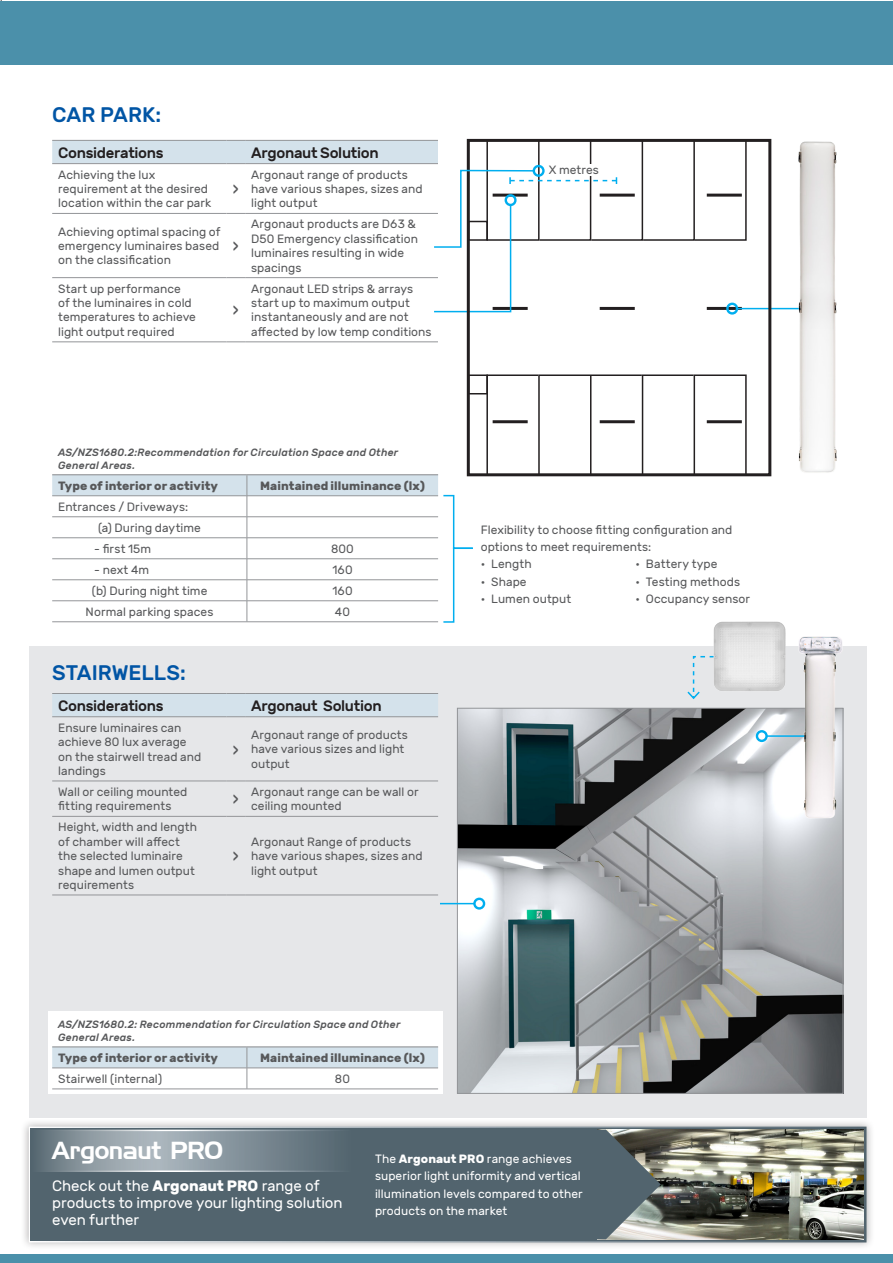
<style>
.page{position:relative;width:893px;height:1263px;background:#fff}
.page>*{position:absolute;margin:0;border:0;box-sizing:border-box;transform-origin:0 0}
.Bodycopy{font:24px "Handel Gothic BT";letter-spacing:-.02em;color:#fff}
.Subheading{font:500 21px "Rubik";color:#0155a5}
.Bodycopy_Left{font:18px "Rubik";color:#57585a}
.Bodycopy-2{font:15px/17.2px "Rubik";letter-spacing:-.005em;color:#fff}
.Smallest_Heading{font:500 15px "Rubik";letter-spacing:-.02em;color:#231f20}
.Bodycopy_Left-2{font:12px/14.4px "Rubik";letter-spacing:.005em;color:#57585a}
.Bodycopy-3{font:12px/17.2px "Rubik";letter-spacing:.005em;color:#fff}
.Bodycopy-4{font:12px/17.2px "Rubik";letter-spacing:.005em;color:#57585a}
.Bodycopy_Centered{font:12px "Rubik";letter-spacing:.005em;color:#57585a}
.Bodycopy_Centered-2{font:700 12px "Rubik";letter-spacing:.01em;color:#57585a}
.Bodycopy_Left-3{font:700 12px "Rubik";letter-spacing:.005em;color:#57585a}
.Sidenote{font:italic 500 10.5px/12.6px "Rubik";letter-spacing:.02em;color:#57585a}
.s1{font-weight:700}
</style>
<div class="page">
<div style="left:0;top:1px;width:893px;height:64px;background:#4b90aa"></div>
<div style="left:0;top:1254px;width:893px;height:9px;background:#4b90aa"></div>
<div style="left:21px;top:1118px;width:854px;height:133px;background:#231f20;opacity:.35"></div>
<div style="left:29px;top:1126px;width:837px;height:116px;background:#52646e"></div>
<div style="left:694px;top:374px;width:53px;height:102px;border:2px solid #231f20"></div>
<svg style="left:486px;top:374px;width:209px;height:98px"></svg>
<hr style="left:493px;top:420px;width:35px;height:3px;background:#231f20">
<hr style="left:600px;top:420px;width:35px;height:3px;background:#231f20">
<hr style="left:707px;top:420px;width:35px;height:3px;background:#231f20">
<hr style="left:737px;top:308px;width:79px;height:1px;background:#00aeef">
<div style="left:726px;top:303px;width:12px;height:12px;border:2px solid #00aeef;border-radius:50%"></div>
<div style="left:468px;top:374px;width:20px;height:20px;border:2px solid #231f20"></div>
<div style="left:467px;top:139px;width:304px;height:337px;border:3px solid #231f20"></div>
<img style="left:798px;top:141px;width:39px;height:332px">
<div style="left:29px;top:646px;width:837px;height:472px;background:#e6e7e9"></div>
<img style="left:459px;top:710px;width:382px;height:381px">
<hr style="left:440px;top:903px;width:34px;height:1px;background:#00aeef">
<div style="left:473px;top:898px;width:12px;height:12px;border:2px solid #00aeef;border-radius:50%"></div>
<hr style="left:766px;top:735px;width:56px;height:2px;background:#00aeef">
<div style="left:756px;top:730px;width:12px;height:12px;border:2px solid #00aeef;border-radius:50%"></div>
<div style="left:48px;top:1011px;width:395px;height:82px;background:#fff"></div>
<svg style="left:52px;top:1047px;width:386px;height:42px"></svg>
<hr style="left:52px;top:1089px;width:195px;height:1px;background:#939598">
<hr style="left:247px;top:1089px;width:191px;height:1px;background:#939598">
<hr style="left:52px;top:1046px;width:195px;height:1px;background:#939598">
<hr style="left:247px;top:1046px;width:191px;height:1px;background:#939598">
<div style="left:52px;top:693px;width:386px;height:24px;background:#d4e2eb"></div>
<hr style="left:245px;top:716px;width:193px;height:1px;background:#939598">
<hr style="left:52px;top:781px;width:175px;height:1px;background:#939598">
<svg style="left:227px;top:781px;width:18px;height:1px"></svg>
<hr style="left:245px;top:781px;width:193px;height:1px;background:#939598">
<hr style="left:52px;top:816px;width:175px;height:1px;background:#939598">
<svg style="left:227px;top:816px;width:18px;height:1px"></svg>
<hr style="left:245px;top:816px;width:193px;height:1px;background:#939598">
<hr style="left:52px;top:895px;width:175px;height:1px;background:#939598">
<svg style="left:227px;top:895px;width:18px;height:1px"></svg>
<hr style="left:245px;top:895px;width:193px;height:1px;background:#939598">
<hr style="left:52px;top:474px;width:195px;height:1px;background:#939598">
<hr style="left:247px;top:474px;width:191px;height:1px;background:#939598">
<svg style="left:52px;top:475px;width:422px;height:148px"></svg>
<hr style="left:52px;top:621px;width:195px;height:1px;background:#939598">
<hr style="left:247px;top:621px;width:191px;height:1px;background:#939598">
<svg style="left:52px;top:139px;width:695px;height:174px"></svg>
<hr style="left:245px;top:277px;width:193px;height:1px;background:#939598">
<hr style="left:52px;top:342px;width:175px;height:1px;background:#939598">
<svg style="left:227px;top:342px;width:18px;height:1px"></svg>
<hr style="left:245px;top:342px;width:193px;height:1px;background:#939598">
<img style="left:798px;top:636px;width:46px;height:184px">
<img style="left:661px;top:1129px;width:203px;height:110px">
<svg style="left:451px;top:1129px;width:210px;height:110px"></svg>
<svg style="left:40px;top:1132px;width:288px;height:37px;background:#87959d"></svg>
<svg style="left:687px;top:655px;width:27px;height:45px"></svg>
<img style="left:714px;top:622px;width:72px;height:69px">
<p class="Subheading" style="left:52px;top:103px;width:111px">CAR PARK:</p>
<p class="Smallest_Heading" style="left:58px;top:144px;width:107px">Considerations</p>
<p class="Smallest_Heading" style="left:251px;top:144px;width:129px">Argonaut Solution</p>
<p class="Bodycopy_Left-2" style="left:58px;top:168px;width:155px">Achieving the lux requirement at the desired location within the car park</p>
<p class="Bodycopy_Left-2" style="left:251px;top:168px;width:173px">Argonaut range of products have various shapes, sizes and light output</p>
<p class="Bodycopy_Left" style="left:233px;top:179px;width:8px">›</p>
<p class="Bodycopy_Left-2" style="left:58px;top:225px;width:164px;text-align:justify">Achieving optimal spacing of emergency luminaires based on the classification</p>
<p class="Bodycopy_Left-2" style="left:58px;top:282px;width:139px">Start up performance<br>of the luminaires in cold temperatures to achieve light output required</p>
<p class="Bodycopy_Left" style="left:233px;top:236px;width:8px">›</p>
<p class="Bodycopy_Left" style="left:233px;top:300px;width:8px">›</p>
<p class="Bodycopy_Left-2" style="left:251px;top:217px;width:168px">Argonaut products are D63 &amp;<br>D50 Emergency classification luminaires resulting in wide spacings</p>
<p class="Bodycopy_Left-2" style="left:251px;top:282px;width:182px">Argonaut LED strips &amp; arrays start up to maximum output instantaneously and are not affected by low temp conditions</p>
<p class="Sidenote" style="left:58px;top:447px;width:342px">AS/NZS1680.2:Recommendation for Circulation Space and Other<br>General Areas.</p>
<p class="Bodycopy_Left-3" style="left:58px;top:478px;width:161px">Type of interior or activity</p>
<p class="Bodycopy_Centered-2" style="left:260px;top:478px;width:166px">Maintained illuminance (lx)</p>
<p class="Bodycopy_Left-2" style="left:58px;top:500px;width:132px">Entrances / Driveways:</p>
<p class="Bodycopy_Centered" style="left:98px;top:521px;width:104px">(a) During daytime</p>
<p class="Bodycopy_Left-2" style="left:94px;top:542px;width:58px">- first 15m</p>
<p class="Bodycopy_Centered" style="left:331px;top:542px;width:24px">800</p>
<p class="Bodycopy_Left-2" style="left:94px;top:563px;width:57px">- next 4m</p>
<p class="Bodycopy_Centered" style="left:332px;top:563px;width:22px">160</p>
<p class="Bodycopy_Centered" style="left:92px;top:584px;width:117px">(b) During night time</p>
<p class="Bodycopy_Centered" style="left:332px;top:584px;width:22px">160</p>
<p class="Bodycopy_Centered" style="left:86px;top:605px;width:129px">Normal parking spaces</p>
<p class="Bodycopy_Centered" style="left:335px;top:605px;width:17px">40</p>
<p class="Subheading" style="left:52px;top:661px;width:135px">STAIRWELLS:</p>
<p class="Smallest_Heading" style="left:58px;top:697px;width:107px">Considerations</p>
<p class="Smallest_Heading" style="left:251px;top:697px;width:132px">Argonaut Solution</p>
<p class="Bodycopy_Left-2" style="left:58px;top:721px;width:145px">Ensure luminaires can achieve 80 lux average on the stairwell tread and landings</p>
<p class="Bodycopy_Left-2" style="left:251px;top:728px;width:158px">Argonaut range of products have various sizes and light output</p>
<p class="Bodycopy_Left" style="left:233px;top:739px;width:8px">›</p>
<p class="Bodycopy_Left-2" style="left:58px;top:785px;width:131px">Wall or ceiling mounted fitting requirements</p>
<p class="Bodycopy_Left" style="left:233px;top:789px;width:8px">›</p>
<p class="Bodycopy_Left-2" style="left:251px;top:785px;width:169px">Argonaut range can be wall or ceiling mounted</p>
<p class="Bodycopy_Left-2" style="left:58px;top:820px;width:140px">Height, width and length of chamber will affect the selected luminaire shape and lumen output requirements</p>
<p class="Bodycopy_Left-2" style="left:251px;top:835px;width:173px">Argonaut Range of products have various shapes, sizes and light output</p>
<p class="Bodycopy_Left" style="left:233px;top:846px;width:8px">›</p>
<p class="Bodycopy-4" style="left:549px;top:162px;width:52px">X metres</p>
<p class="Bodycopy-4" style="left:481px;top:521px;width:253px">Flexibility to choose fitting configuration and options to meet requirements:</p>
<p class="Bodycopy_Left-2" style="left:481px;top:557px;width:52px">• Length</p>
<p class="Bodycopy_Left-2" style="left:481px;top:575px;width:47px">• Shape</p>
<p class="Bodycopy_Left-2" style="left:481px;top:592px;width:92px">• Lumen output</p>
<p class="Bodycopy_Left-2" style="left:635px;top:557px;width:84px">• Battery type</p>
<p class="Bodycopy_Left-2" style="left:635px;top:575px;width:106px">• Testing methods</p>
<p class="Bodycopy_Left-2" style="left:635px;top:592px;width:116px">• Occupancy sensor</p>
<p class="Sidenote" style="left:58px;top:1019px;width:344px">AS/NZS1680.2: Recommendation for Circulation Space and Other<br>General Areas.</p>
<p class="Bodycopy_Left-3" style="left:58px;top:1051px;width:161px">Type of interior or activity</p>
<p class="Bodycopy_Centered-2" style="left:260px;top:1051px;width:166px">Maintained illuminance (lx)</p>
<p class="Bodycopy_Left-2" style="left:58px;top:1072px;width:105px">Stairwell (internal)</p>
<p class="Bodycopy_Centered" style="left:335px;top:1072px;width:17px">80</p>
<p class="Bodycopy" style="left:52px;top:1136px;width:172px">Argonaut PRO</p>
<p class="Bodycopy-2" style="left:52px;top:1177px;width:292px">Check out the <span class="s1">Argonaut PRO</span> range of products to improve your lighting solution even further</p>
<p class="Bodycopy-3" style="left:375px;top:1151px;width:209px">The <span class="s1">Argonaut PRO</span> range achieves superior light uniformity and vertical illumination levels compared to other products on the market</p>
</div>
